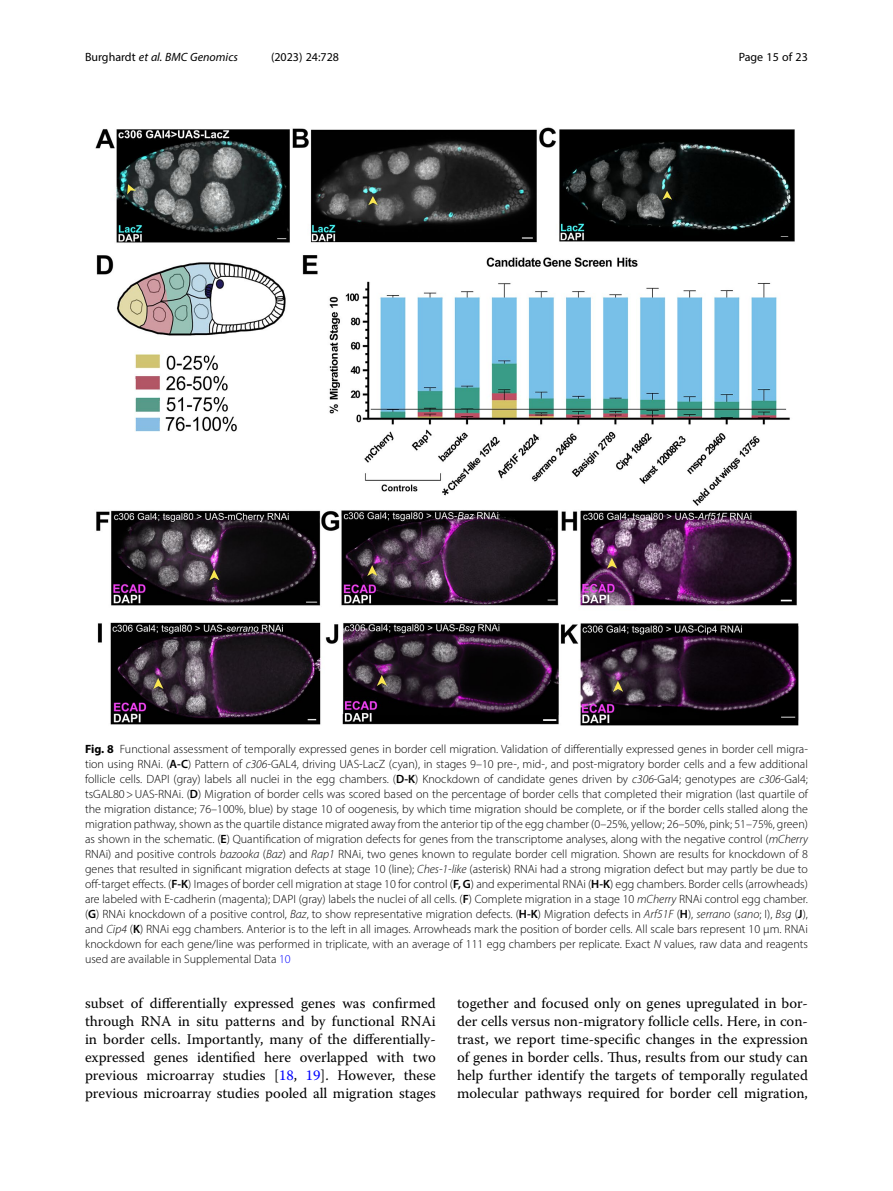
<style>
.page{position:relative;width:893px;height:1191px;background:#fff}
.page>*{position:absolute;margin:0;border:0;box-sizing:border-box;transform-origin:0 0}
.Body_Text{font:14.7px/18px "Warnock Pro";color:#000;text-align:justify}
.Figure_Caption{font:300 12px/15px "Myriad Pro";color:#000;text-align:justify}
.t1{font:italic 12px "Myriad Pro";color:#000}
.t2{font:12px "Myriad Pro";color:#000}
.s1{font-style:normal}
.s2{font-weight:700}
.s3{font-weight:600}
.s4{font-style:italic}
.s5{color:#00f}
</style>
<div class="page">
<img style="left:95px;top:127px;width:703px;height:598px">
<p class="t1" style="left:85px;top:50px;width:154px"><span class="s1">Burghardt</span> et al. BMC Genomics</p>
<p class="t2" style="left:271px;top:50px;width:70px">(2023) 24:728</p>
<p class="t2" style="left:739px;top:50px;width:71px">Page 15 of 23</p>
<p class="Figure_Caption" style="left:85px;top:741px;width:724px"><span class="s2">Fig. 8</span> Functional assessment of temporally expressed genes in border cell migration. Validation of differentially expressed genes in border cell migra&shy;tion using RNAi. (<span class="s3">A-C</span>) Pattern of <span class="s4">c306</span>-GAL4, driving UAS-LacZ (cyan), in stages 9–10 pre-, mid-, and post-migratory border cells and a few additional follicle cells. DAPI (gray) labels all nuclei in the egg chambers. (<span class="s3">D-K</span>) Knockdown of candidate genes driven by <span class="s4">c306</span>-Gal4; genotypes are <span class="s4">c306</span>-Gal4; tsGAL80&gt;UAS-RNAi. (<span class="s3">D</span>) Migration of border cells was scored based on the percentage of border cells that completed their migration (last quartile of the migration distance; 76–100%, blue) by stage 10 of oogenesis, by which time migration should be complete, or if the border cells stalled along the migration pathway, shown as the quartile distance migrated away from the anterior tip of the egg chamber (0–25%, yellow; 26–50%, pink; 51–75%, green) as shown in the schematic. (<span class="s3">E</span>) Quantification of migration defects for genes from the transcriptome analyses, along with the negative control (<span class="s4">mCherry </span>RNAi) and positive controls <span class="s4">bazooka</span> (<span class="s4">Baz</span>) and <span class="s4">Rap1</span> RNAi, two genes known to regulate border cell migration. Shown are results for knockdown of 8 genes that resulted in significant migration defects at stage 10 (line); <span class="s4">Ches-1-like</span> (asterisk) RNAi had a strong migration defect but may partly be due to off-target effects. (<span class="s3">F-K</span>) Images of border cell migration at stage 10 for control (<span class="s3">F, G</span>) and experimental RNAi (<span class="s3">H-K</span>) egg chambers. Border cells (arrowheads) are labeled with E-cadherin (magenta); DAPI (gray) labels the nuclei of all cells. (<span class="s3">F</span>) Complete migration in a stage 10 <span class="s4">mCherry</span> RNAi control egg chamber. (<span class="s3">G</span>) RNAi knockdown of a positive control, <span class="s4">Baz</span>, to show representative migration defects. (<span class="s3">H-K</span>) Migration defects in <span class="s4">Arf51F</span> (<span class="s3">H</span>), <span class="s4">serrano</span> (<span class="s4">sano</span>; I), <span class="s4">Bsg</span> (<span class="s3">J</span>), and <span class="s4">Cip4</span> (<span class="s3">K</span>) RNAi egg chambers. Anterior is to the left in all images. Arrowheads mark the position of border cells. All scale bars represent 10 μm. RNAi knockdown for each gene/line was performed in triplicate, with an average of 111 egg chambers per replicate. Exact <span class="s4">N</span> values, raw data and reagents used are available in Supplemental Data <span class="s5">10</span></p>
<p class="Body_Text" style="left:85px;top:994px;width:352px">subset of differentially expressed genes was confirmed through RNA in situ patterns and by functional RNAi in border cells. Importantly, many of the differentially&shy;expressed genes identified here overlapped with two previous microarray studies [<span class="s5">18</span>, <span class="s5">19</span>]. However, these previous microarray studies pooled all migration stages</p>
<p class="Body_Text" style="left:457px;top:994px;width:352px">together and focused only on genes upregulated in bor&shy;der cells versus non-migratory follicle cells. Here, in con&shy;trast, we report time-specific changes in the expression of genes in border cells. Thus, results from our study can help further identify the targets of temporally regulated molecular pathways required for border cell migration,</p>
</div>
